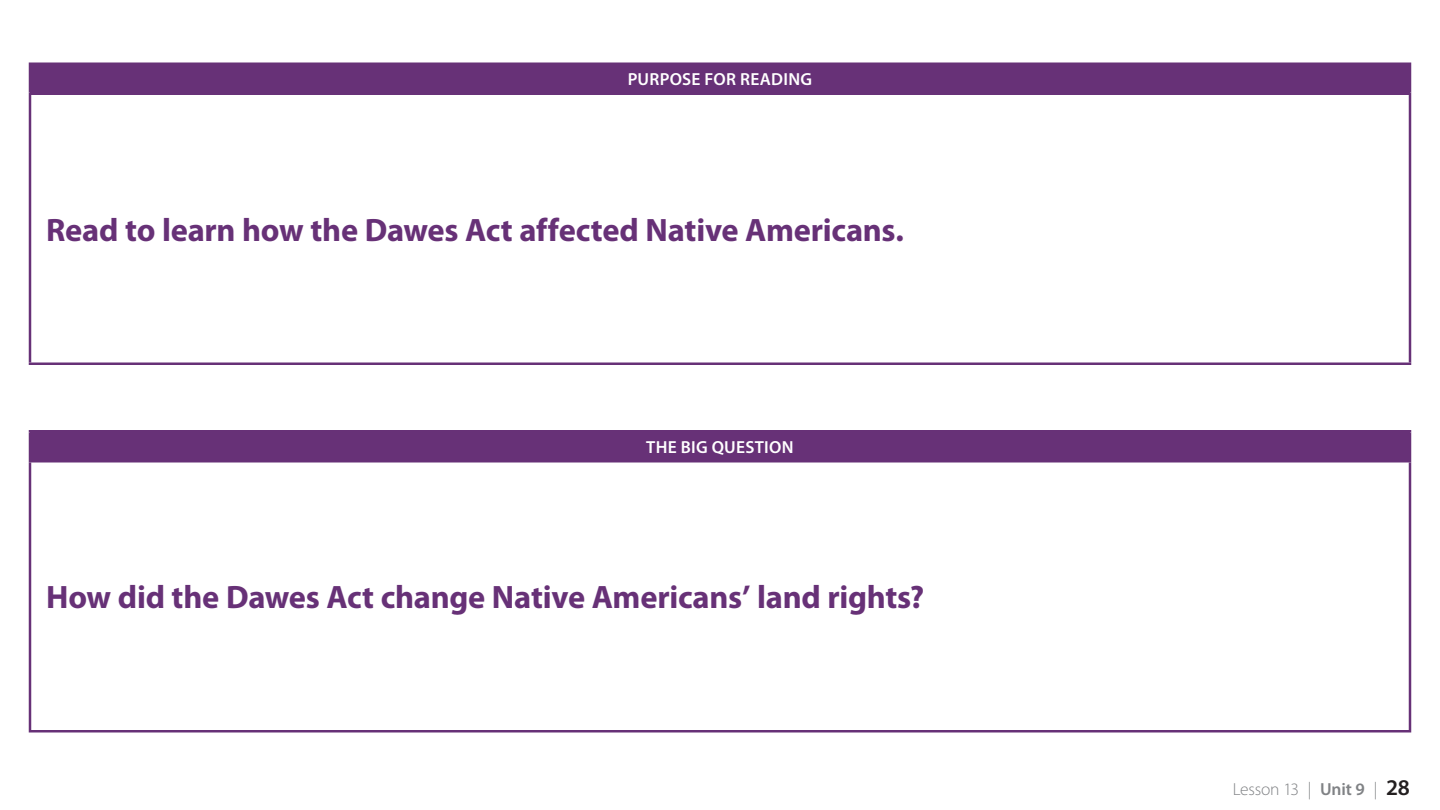
<style>
.page{position:relative;width:1440px;height:810px;background:#fff}
.page>*{position:absolute;margin:0;border:0;box-sizing:border-box;transform-origin:0 0}
.t1{font:700 32.5px "Myriad Pro";letter-spacing:-.01em;color:#673177}
.t2{font:600 17.5px "Myriad Pro";letter-spacing:.015em;color:#fff}
.t3{font:300 17.5px "Myriad Pro";letter-spacing:-.015em;color:#808285}
.s1{font-weight:600}
.s2{font-weight:600;font-size:22.5px;color:#231f20}
</style>
<div class="page">
<div style="left:30px;top:64px;width:1380px;height:30px;background:#673177"></div>
<hr style="left:29px;top:65px;width:2px;height:27px;background:#673177">
<hr style="left:29px;top:62px;width:1382px;height:3px;background:#673177">
<hr style="left:1409px;top:65px;width:2px;height:27px;background:#673177">
<hr style="left:29px;top:95px;width:2px;height:267px;background:#673177">
<hr style="left:29px;top:92px;width:1382px;height:3px;background:#673177">
<hr style="left:1409px;top:95px;width:2px;height:267px;background:#673177">
<hr style="left:29px;top:362px;width:1382px;height:3px;background:#673177">
<div style="left:30px;top:431px;width:1380px;height:30px;background:#673177"></div>
<hr style="left:29px;top:432px;width:2px;height:28px;background:#673177">
<hr style="left:29px;top:430px;width:1382px;height:2px;background:#673177">
<hr style="left:1409px;top:432px;width:2px;height:28px;background:#673177">
<hr style="left:29px;top:462px;width:2px;height:268px;background:#673177">
<hr style="left:29px;top:460px;width:1382px;height:2px;background:#673177">
<hr style="left:1409px;top:462px;width:2px;height:268px;background:#673177">
<hr style="left:29px;top:730px;width:1382px;height:2px;background:#673177">
<p class="t2" style="left:628px;top:68px;width:186px">PURPOSE FOR READING</p>
<p class="t1" style="left:46px;top:209px;width:859px">Read to learn how the Dawes Act affected Native Americans.</p>
<p class="t2" style="left:646px;top:436px;width:149px">THE BIG QUESTION</p>
<p class="t1" style="left:46px;top:576px;width:880px">How did the Dawes Act change Native Americans’ land rights?</p>
<p class="t3" style="left:1233px;top:779px;width:179px">Lesson 13 | <span class="s1">Unit 9</span> | <span class="s2">28</span></p>
</div>
